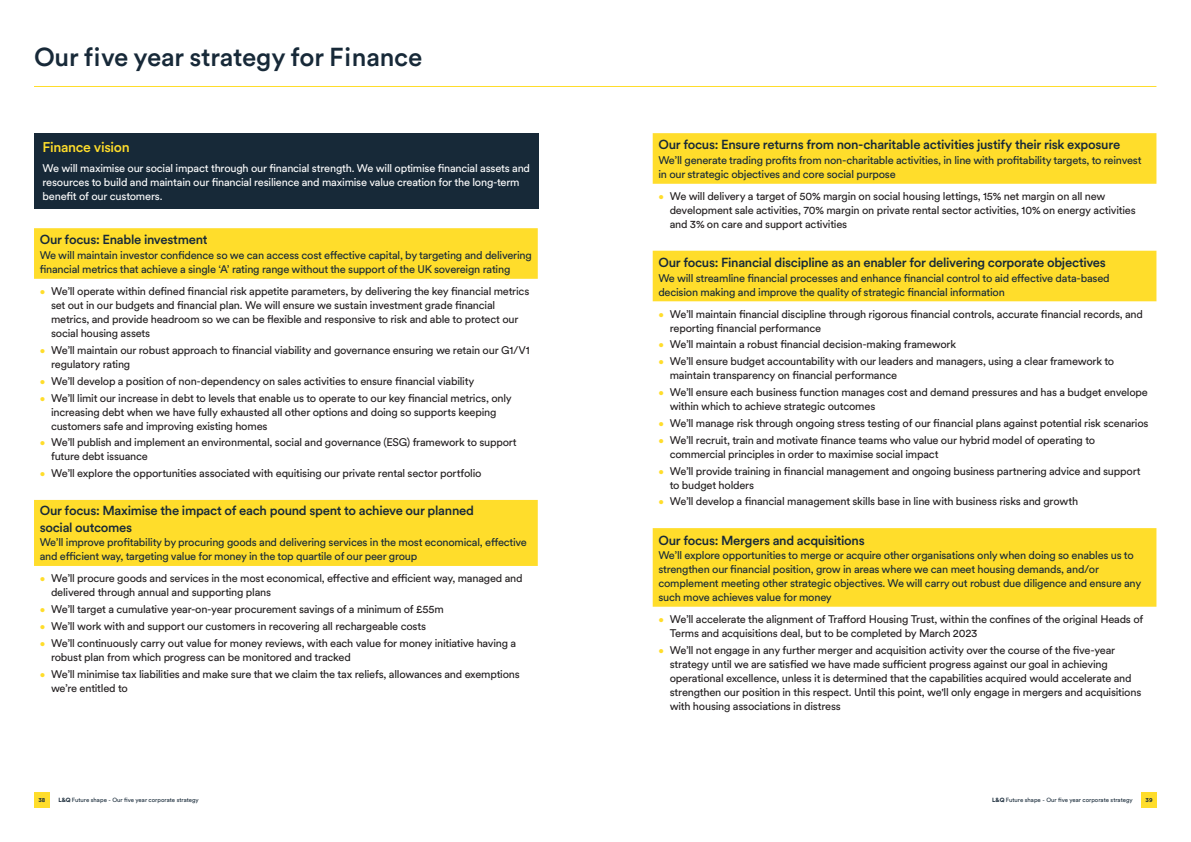
<style>
.page{position:relative;width:1191px;height:842px;background:#fff}
.page>*{position:absolute;margin:0;border:0;box-sizing:border-box;transform-origin:0 0}
.L_Q_Page_titles{font:500 25.7px "Circular XX";letter-spacing:-.01em;color:#172938}
._14PT_VISON_BOX_HEAD{font:500 14px "Circular XX";letter-spacing:-.025em;color:#ffdd2b}
._14PT_VISON_BOX_HEAD-2{font:500 13px/17px "Circular XX";letter-spacing:-.025em;color:#172938}
.t1{font:11px/14px "Circular XX";letter-spacing:-.02em;color:#231f20}
._14PT_VISON_BOX_HEAD-3{font:11px/14px "Circular XX";letter-spacing:-.02em;color:#172938}
._11PT_BOX_BODY_-_BOL{font:11px/14px "Circular XX";letter-spacing:-.02em;color:#fff}
.t2{font:6px "Circular XX";color:#172938}
.t3{font:700 6px "Circular XX";color:#172938}
.s1{font-size:10px;color:#ffdd2b}
.s2{font-weight:700}
</style>
<div class="page">
<hr style="left:34px;top:86px;width:1122px;height:1px;background:#ffdd2b">
<div style="left:34px;top:133px;width:505px;height:75px;background:#172938"></div>
<div style="left:34px;top:228px;width:504px;height:51px;background:#ffdd2b"></div>
<div style="left:34px;top:500px;width:504px;height:66px;background:#ffdd2b"></div>
<div style="left:652px;top:133px;width:504px;height:51px;background:#ffdd2b"></div>
<div style="left:652px;top:251px;width:504px;height:50px;background:#ffdd2b"></div>
<div style="left:652px;top:528px;width:504px;height:79px;background:#ffdd2b"></div>
<div style="left:1141px;top:792px;width:16px;height:16px;background:#ffdd2b"></div>
<div style="left:34px;top:792px;width:16px;height:16px;background:#ffdd2b"></div>
<p class="L_Q_Page_titles" style="left:34px;top:40px;width:390px">Our five year strategy for Finance</p>
<p class="_14PT_VISON_BOX_HEAD" style="left:43px;top:138px;width:89px">Finance vision</p>
<p class="_11PT_BOX_BODY_-_BOL" style="left:43px;top:160px;width:489px">We will maximise our social impact through our financial strength. We will optimise financial assets and resources to build and maintain our financial resilience and maximise value creation for the long-term benefit of our customers.</p>
<p class="_14PT_VISON_BOX_HEAD-2" style="left:40px;top:231px;width:169px">Our focus: Enable investment</p>
<p class="_14PT_VISON_BOX_HEAD-3" style="left:40px;top:248px;width:493px">We will maintain investor confidence so we can access cost effective capital, by targeting and delivering financial metrics that achieve a single ‘A’ rating range without the support of the UK sovereign rating</p>
<p class="t1" style="left:51px;top:284px;width:480px;text-indent:-11px"><span class="s1">•</span> We’ll operate within defined financial risk appetite parameters, by delivering the key financial metrics set out in our budgets and financial plan. We will ensure we sustain investment grade financial metrics, and provide headroom so we can be flexible and responsive to risk and able to protect our social housing assets</p>
<p class="t1" style="left:51px;top:343px;width:480px;text-indent:-11px"><span class="s1">•</span> We’ll maintain our robust approach to financial viability and governance ensuring we retain our G1/V1 regulatory rating</p>
<p class="t1" style="left:40px;top:373px;width:436px"><span class="s1">•</span> We’ll develop a position of non-dependency on sales activities to ensure financial viability</p>
<p class="t1" style="left:51px;top:390px;width:462px;text-indent:-11px"><span class="s1">•</span> We’ll limit our increase in debt to levels that enable us to operate to our key financial metrics, only increasing debt when we have fully exhausted all other options and doing so supports keeping customers safe and improving existing homes</p>
<p class="t1" style="left:51px;top:435px;width:467px;text-indent:-11px"><span class="s1">•</span> We’ll publish and implement an environmental, social and governance (ESG) framework to support future debt issuance</p>
<p class="t1" style="left:40px;top:466px;width:443px"><span class="s1">•</span> We’ll explore the opportunities associated with equitising our private rental sector portfolio</p>
<p class="_14PT_VISON_BOX_HEAD-2" style="left:40px;top:502px;width:436px">Our focus: Maximise the impact of each pound spent to achieve our planned social outcomes</p>
<p class="_14PT_VISON_BOX_HEAD-3" style="left:40px;top:535px;width:489px">We’ll improve profitability by procuring goods and delivering services in the most economical, effective and efficient way, targeting value for money in the top quartile of our peer group</p>
<p class="t1" style="left:51px;top:571px;width:473px;text-indent:-11px"><span class="s1">•</span> We’ll procure goods and services in the most economical, effective and efficient way, managed and delivered through annual and supporting plans</p>
<p class="t1" style="left:40px;top:602px;width:406px"><span class="s1">•</span> We’ll target a cumulative year-on-year procurement savings of a minimum of £55m</p>
<p class="t1" style="left:40px;top:618px;width:388px"><span class="s1">•</span> We’ll work with and support our customers in recovering all rechargeable costs</p>
<p class="t1" style="left:51px;top:635px;width:467px;text-indent:-11px"><span class="s1">•</span> We’ll continuously carry out value for money reviews, with each value for money initiative having a robust plan from which progress can be monitored and tracked</p>
<p class="t1" style="left:51px;top:666px;width:470px;text-indent:-11px"><span class="s1">•</span> We’ll minimise tax liabilities and make sure that we claim the tax reliefs, allowances and exemptions we’re entitled to</p>
<p class="_14PT_VISON_BOX_HEAD-2" style="left:658px;top:136px;width:463px">Our focus: Ensure returns from non-charitable activities justify their risk exposure</p>
<p class="_14PT_VISON_BOX_HEAD-3" style="left:658px;top:153px;width:484px">We’ll generate trading profits from non-charitable activities, in line with profitability targets, to reinvest in our strategic objectives and core social purpose</p>
<p class="t1" style="left:669px;top:189px;width:467px;text-indent:-11px"><span class="s1">•</span> We will delivery a target of 50% margin on social housing lettings, 15% net margin on all new development sale activities, 70% margin on private rental sector activities, 10% on energy activities and 3% on care and support activities</p>
<p class="_14PT_VISON_BOX_HEAD-2" style="left:658px;top:253px;width:449px">Our focus: Financial discipline as an enabler for delivering corporate objectives</p>
<p class="_14PT_VISON_BOX_HEAD-3" style="left:658px;top:270px;width:453px">We will streamline financial processes and enhance financial control to aid effective data-based decision making and improve the quality of strategic financial information</p>
<p class="t1" style="left:669px;top:306px;width:475px;text-indent:-11px"><span class="s1">•</span> We’ll maintain financial discipline through rigorous financial controls, accurate financial records, and reporting financial performance</p>
<p class="t1" style="left:658px;top:337px;width:299px"><span class="s1">•</span> We’ll maintain a robust financial decision-making framework</p>
<p class="t1" style="left:669px;top:354px;width:446px;text-indent:-11px"><span class="s1">•</span> We’ll ensure budget accountability with our leaders and managers, using a clear framework to maintain transparency on financial performance</p>
<p class="t1" style="left:669px;top:385px;width:480px;text-indent:-11px"><span class="s1">•</span> We’ll ensure each business function manages cost and demand pressures and has a budget envelope within which to achieve strategic outcomes</p>
<p class="t1" style="left:658px;top:416px;width:491px"><span class="s1">•</span> We’ll manage risk through ongoing stress testing of our financial plans against potential risk scenarios</p>
<p class="t1" style="left:669px;top:432px;width:427px;text-indent:-11px"><span class="s1">•</span> We’ll recruit, train and motivate finance teams who value our hybrid model of operating to commercial principles in order to maximise social impact</p>
<p class="t1" style="left:669px;top:463px;width:472px;text-indent:-11px"><span class="s1">•</span> We’ll provide training in financial management and ongoing business partnering advice and support to budget holders</p>
<p class="t1" style="left:658px;top:494px;width:421px"><span class="s1">•</span> We’ll develop a financial management skills base in line with business risks and growth</p>
<p class="_14PT_VISON_BOX_HEAD-2" style="left:658px;top:531px;width:208px">Our focus: Mergers and acquisitions</p>
<p class="_14PT_VISON_BOX_HEAD-3" style="left:658px;top:548px;width:484px">We’ll explore opportunities to merge or acquire other organisations only when doing so enables us to strengthen our financial position, grow in areas where we can meet housing demands, and/or complement meeting other strategic objectives. We will carry out robust due diligence and ensure any such move achieves value for money</p>
<p class="t1" style="left:669px;top:612px;width:475px;text-indent:-11px"><span class="s1">•</span> We’ll accelerate the alignment of Trafford Housing Trust, within the confines of the original Heads of<br>Terms and acquisitions deal, but to be completed by March 2023</p>
<p class="t1" style="left:669px;top:642px;width:473px;text-indent:-11px"><span class="s1">•</span> We’ll not engage in any further merger and acquisition activity over the course of the five-year strategy until we are satisfied we have made sufficient progress against our goal in achieving operational excellence, unless it is determined that the capabilities acquired would accelerate and strengthen our position in this respect. Until this point, we'll only engage in mergers and acquisitions with housing associations in distress</p>
<p class="t3" style="left:38px;top:796px;width:8px">38</p>
<p class="t2" style="left:58px;top:796px;width:142px"><span class="s2">L&amp;Q</span> Future shape - Our five year corporate strategy</p>
<p class="t2" style="left:992px;top:796px;width:142px"><span class="s2">L&amp;Q</span> Future shape - Our five year corporate strategy</p>
<p class="t3" style="left:1145px;top:796px;width:9px">39</p>
</div>
